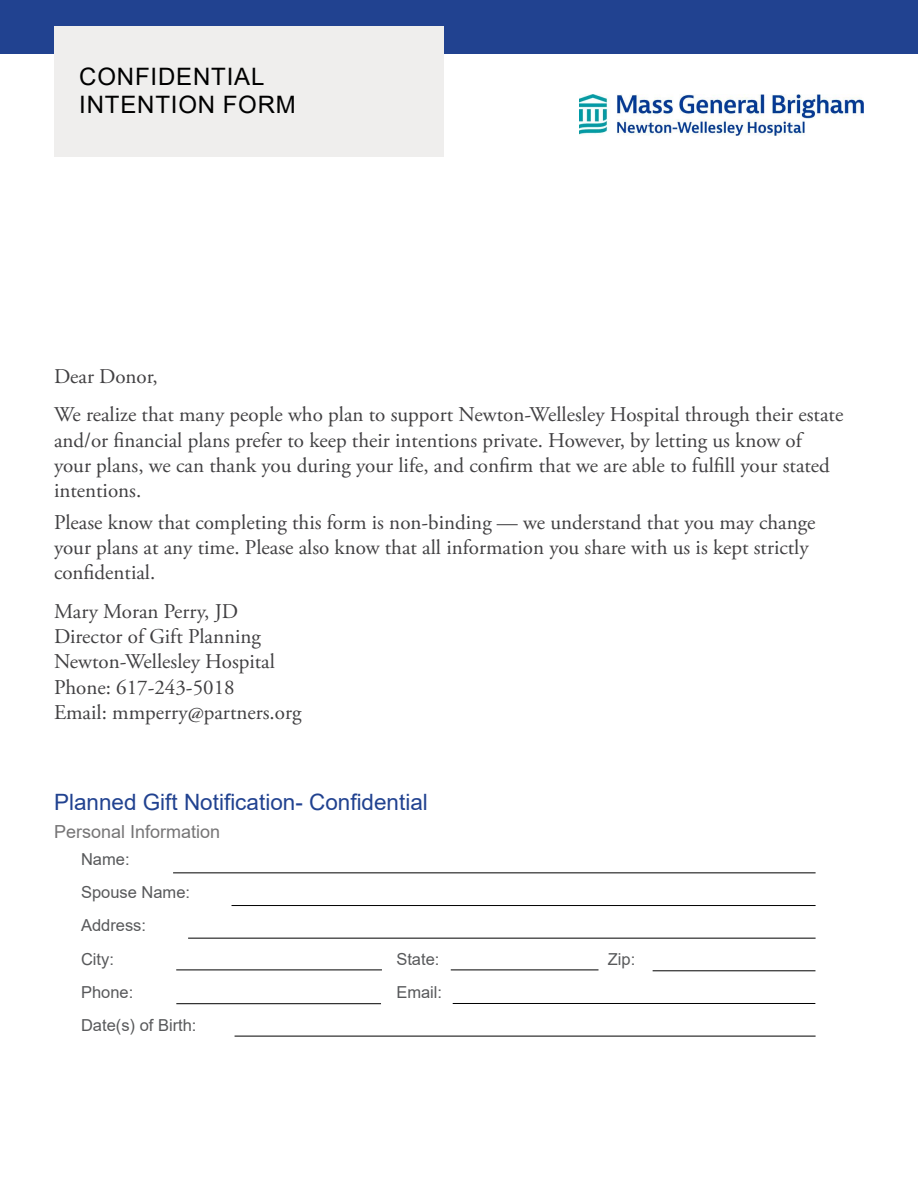
<style>
.page{position:relative;width:918px;height:1188px;background:#fff}
.page>*{position:absolute;margin:0;border:0;box-sizing:border-box;transform-origin:0 0}
.t1{font:24px/28.8px "Arial";letter-spacing:.035em;color:#000}
.t2{font:22.5px "Arial";color:#214290}
.t3{font:21px/25.2px "Adobe Garamond Pro";color:#414042}
.t4{font:18px "Arial";color:#767576}
.t5{font:16.5px/33.3px "Arial";color:#58595b}
</style>
<div class="page">
<div style="left:0;top:0;width:918px;height:54px;background:#214290"></div>
<div style="left:54px;top:26px;width:390px;height:131px;background:#efeeed"></div>
<img style="left:579px;top:94px;width:285px;height:41px">
<hr style="left:232px;top:905px;width:584px;height:1px;background:#000">
<hr style="left:173px;top:872px;width:643px;height:1px;background:#000">
<hr style="left:188px;top:938px;width:628px;height:1px;background:#000">
<hr style="left:176px;top:970px;width:206px;height:1px;background:#000">
<hr style="left:176px;top:1003px;width:205px;height:1px;background:#000">
<hr style="left:451px;top:970px;width:148px;height:1px;background:#000">
<hr style="left:453px;top:1003px;width:362px;height:1px;background:#000">
<hr style="left:235px;top:1036px;width:581px;height:1px;background:#000">
<hr style="left:653px;top:970px;width:162px;height:1px;background:#000">
<p class="t1" style="left:79px;top:62px;width:218px">CONFIDENTIAL<br>INTENTION FORM</p>
<p class="t3" style="left:54px;top:357px;width:791px;line-height:38.7px">Dear Donor,<br>We realize that many people who plan to support Newton-Wellesley Hospital through their estate</p>
<p class="t3" style="left:54px;top:428px;width:777px">and/or financial plans prefer to keep their intentions private. However, by letting us know of your plans, we can thank you during your life, and confirm that we are able to fulfill your stated intentions.</p>
<p class="t3" style="left:54px;top:510px;width:763px">Please know that completing this form is non-binding — we understand that you may change your plans at any time. Please also know that all information you share with us is kept strictly confidential.</p>
<p class="t3" style="left:54px;top:600px;width:249px">Mary Moran Perry, JD<br>Director of Gift Planning<br>Newton-Wellesley Hospital<br>Phone: 617-243-5018<br>Email: mmperry@partners.org</p>
<p class="t2" style="left:54px;top:786px;width:375px">Planned Gift Notification- Confidential</p>
<p class="t4" style="left:54px;top:819px;width:168px">Personal Information</p>
<p class="t5" style="left:81px;top:842px;width:111px">Name:<br>Spouse Name:<br>Address:<br>City:</p>
<p class="t5" style="left:396px;top:942px;width:45px">State:</p>
<p class="t5" style="left:608px;top:942px;width:29px">Zip:</p>
<p class="t5" style="left:81px;top:975px;width:54px">Phone:</p>
<p class="t5" style="left:396px;top:975px;width:47px">Email:</p>
<p class="t5" style="left:81px;top:1009px;width:117px">Date(s) of Birth:</p>
</div>
